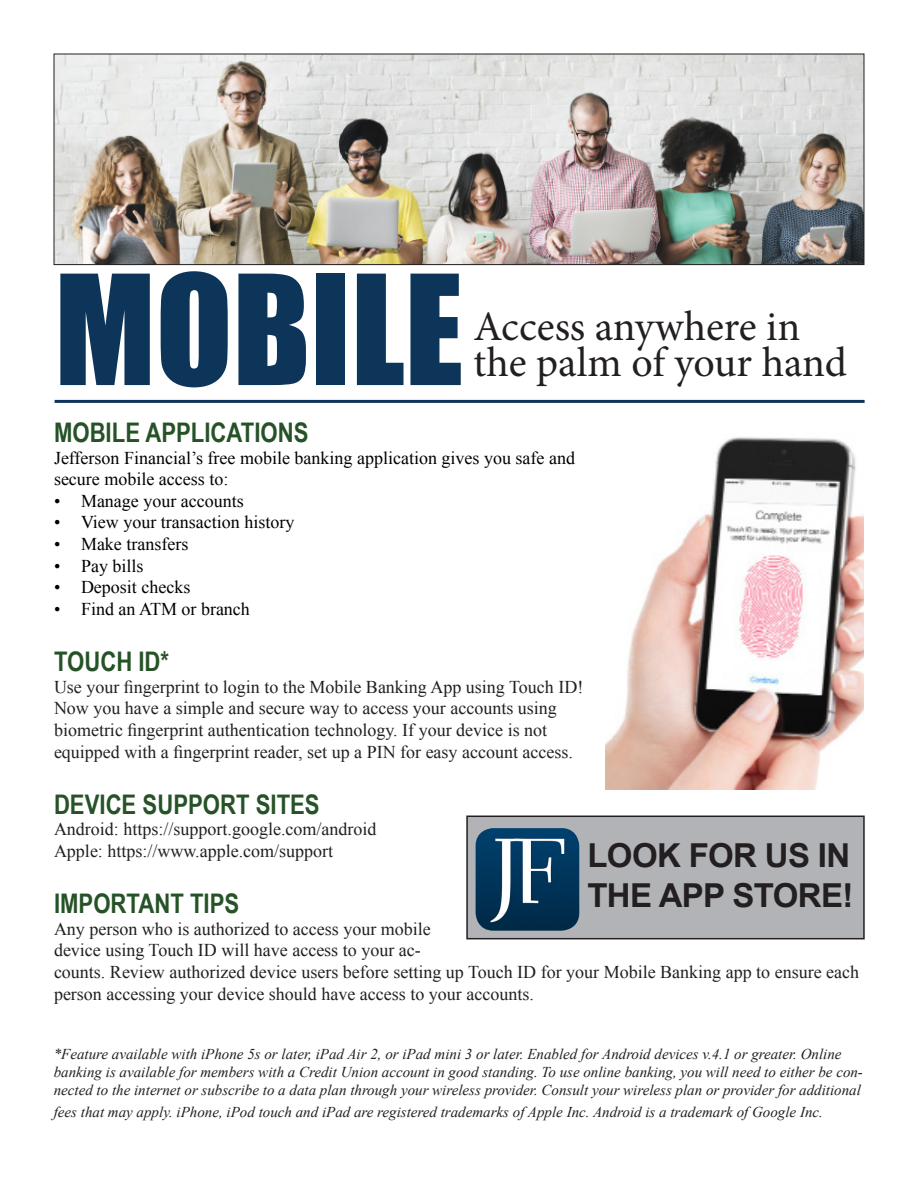
<style>
.page{position:relative;width:918px;height:1188px;background:#fff}
.page>*{position:absolute;margin:0;border:0;box-sizing:border-box;transform-origin:0 0}
.Giant_Head{font:141px "Impact";color:#0d355a}
.Headline{font:42px/36px "Minion Pro";letter-spacing:-.005em;color:#231f20}
.t1{font:700 33px/39.6px "Arial";letter-spacing:-.02em;color:#231f20}
.Subhead{font:700 27px "Arial Narrow";color:#265227}
.Body_Copy{font:18px/21.6px "Times New Roman";color:#231f20}
.Body_Copy-2{font:18px/21.6px "Times New Roman";color:#000}
.Body_Copy-3{font:italic 15px/18px "Times New Roman";color:#231f20}
</style>
<div class="page">
<hr style="left:55px;top:400px;width:810px;height:3px;background:#0d355a">
<img style="left:606px;top:437px;width:258px;height:352px">
<img style="left:56px;top:56px;width:806px;height:207px">
<div style="left:54px;top:54px;width:810px;height:211px;border:1px solid #231f20"></div>
<div style="left:467px;top:816px;width:397px;height:123px;background:#b2b3b7"></div>
<div style="left:466px;top:816px;width:399px;height:123px;border:2px solid #231f20"></div>
<img style="left:476px;top:828px;width:103px;height:103px">
<p class="Giant_Head" style="left:55px;top:220px;width:410px">MOBILE</p>
<p class="Headline" style="left:473px;top:309px;width:375px">Access anywhere in the palm of your hand</p>
<p class="Subhead" style="left:54px;top:412px;width:256px">MOBILE APPLICATIONS</p>
<p class="Body_Copy-2" style="left:54px;top:447px;width:523px">Jefferson Financial’s free mobile banking application gives you safe and secure mobile access to:</p>
<p class="Body_Copy-2" style="left:54px;top:490px;width:191px">• Manage your accounts</p>
<p class="Body_Copy-2" style="left:54px;top:511px;width:242px">• View your transaction history</p>
<p class="Body_Copy-2" style="left:54px;top:533px;width:136px">• Make transfers</p>
<p class="Body_Copy-2" style="left:54px;top:555px;width:91px">• Pay bills</p>
<p class="Body_Copy-2" style="left:54px;top:576px;width:138px">• Deposit checks</p>
<p class="Body_Copy-2" style="left:54px;top:598px;width:197px">• Find an ATM or branch</p>
<p class="Subhead" style="left:54px;top:641px;width:117px">TOUCH ID*</p>
<p class="Body_Copy" style="left:54px;top:676px;width:531px">Use your fingerprint to login to the Mobile Banking App using Touch ID!<br>Now you have a simple and secure way to access your accounts using biometric fingerprint authentication technology. If your device is not equipped with a fingerprint reader, set up a PIN for easy account access.</p>
<p class="Subhead" style="left:54px;top:784px;width:267px">DEVICE SUPPORT SITES</p>
<p class="Body_Copy" style="left:54px;top:818px;width:324px">Android: https://support.google.com/android</p>
<p class="Body_Copy" style="left:54px;top:840px;width:281px">Apple: https://www.apple.com/support</p>
<p class="Subhead" style="left:54px;top:883px;width:187px">IMPORTANT TIPS</p>
<p class="Body_Copy" style="left:54px;top:918px;width:807px">Any person who is authorized to access your mobile<br>device using Touch ID will have access to your ac-<br>counts. Review authorized device users before setting up Touch ID for your Mobile Banking app to ensure each person accessing your device should have access to your accounts.</p>
<p class="t1" style="left:587px;top:837px;width:267px">LOOK FOR US IN<br>THE APP STORE!</p>
<p class="Body_Copy-3" style="left:54px;top:1045px;width:811px">*Feature available with iPhone 5s or later, iPad Air 2, or iPad mini 3 or later. Enabled for Android devices v.4.1 or greater. Online banking is available for members with a Credit Union account in good standing. To use online banking, you will need to either be con&shy;nected to the internet or subscribe to a data plan through your wireless provider. Consult your wireless plan or provider for additional</p>
<p class="Body_Copy-3" style="left:54px;top:1102px;width:771px">fees that may apply. iPhone, iPod touch and iPad are registered trademarks of Apple Inc. Android is a trademark of Google Inc.</p>
</div>
